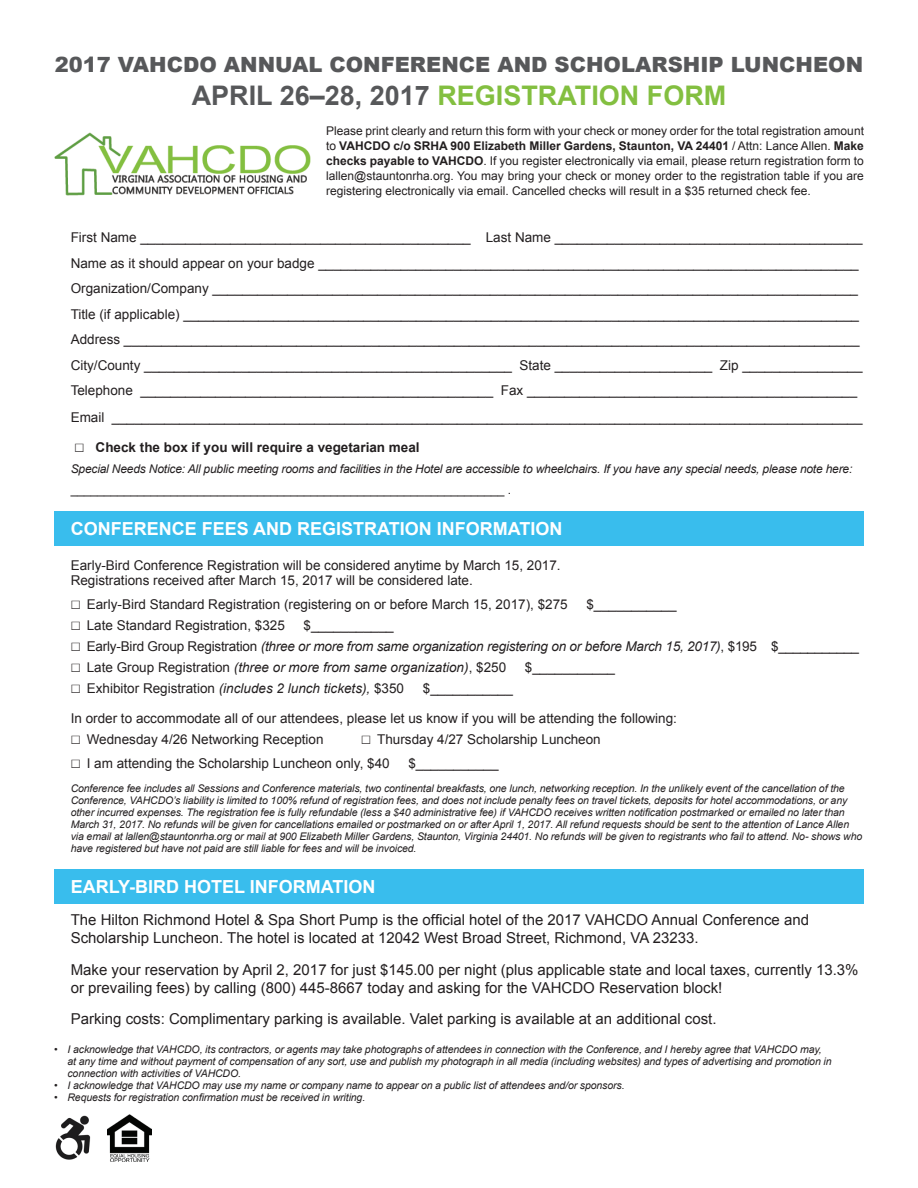
<style>
.page{position:relative;width:918px;height:1188px;background:#fff}
.page>*{position:absolute;margin:0;border:0;box-sizing:border-box;transform-origin:0 0}
.t1{font:700 27px "Arial";color:#83bf40}
.t2{font:900 21px "Arial";color:#57585a}
.t3{font:700 18px "Arial";color:#fff}
.t4{font:15px/18px "Arial";color:#231f20}
.t5{font:13.5px/25.5px "Arial";color:#231f20}
.t6{font:italic 13.5px/21px "Arial";letter-spacing:-.015em;color:#231f20}
.t7{font:700 13.5px "Arial";color:#231f20}
.t8{font:12px/15px "Arial";color:#231f20;text-align:justify}
.t9{font:italic 12px "Arial";letter-spacing:-.015em;color:#231f20}
.t10{font:italic 10.5px/12px "Arial";letter-spacing:-.01em;color:#231f20}
.s1{color:#57585a}
.s2{font-weight:700}
.s3{font-family:"Arial Unicode MS";font-weight:400}
.s4{font-family:"Arial Unicode MS"}
.s5{font-style:normal}
.s6{font-family:"Arial Unicode MS";font-style:normal}
.s7{font-style:italic}
</style>
<div class="page">
<img style="left:55px;top:1115px;width:36px;height:45px">
<img style="left:54px;top:132px;width:257px;height:64px">
<div style="left:54px;top:511px;width:810px;height:35px;background:#39bded"></div>
<div style="left:54px;top:869px;width:810px;height:34px;background:#39bded"></div>
<img style="left:107px;top:1115px;width:44px;height:47px">
<h2 class="t2" style="left:55px;top:49px;width:810px">2017 VAHCDO ANNUAL CONFERENCE AND SCHOLARSHIP LUNCHEON</h2>
<h1 class="t1" style="left:192px;top:77px;width:536px"><span class="s1">APRIL 26–28, 2017</span> REGISTRATION FORM</h1>
<p class="t8" style="left:326px;top:123px;width:539px">Please print clearly and return this form with your check or money order for the total registration amount to <span class="s2">VAHCDO c/o SRHA 900 Elizabeth Miller Gardens, Staunton, VA 24401</span> / Attn: Lance Allen. <span class="s2">Make checks payable to VAHCDO</span>. If you register electronically via email, please return registration form to lallen@stauntonrha.org. You may bring your check or money order to the registration table if you are registering electronically via email. Cancelled checks will result in a $35 returned check fee.</p>
<p class="t5" style="left:71px;top:225px;width:793px">First Name ____________________________________________ Last Name _________________________________________ Name as it should appear on your badge ________________________________________________________________________ Organization/Company ______________________________________________________________________________________ Title (if applicable) __________________________________________________________________________________________ Address __________________________________________________________________________________________________ City/County _________________________________________________ State _____________________ Zip ________________ Telephone _______________________________________________ Fax ____________________________________________</p>
<p class="t5" style="left:71px;top:405px;width:793px">Email ____________________________________________________________________________________________________</p>
<p class="t7" style="left:74px;top:438px;width:347px"><span class="s3">☐</span> Check the box if you will require a vegetarian meal</p>
<p class="t9" style="left:71px;top:461px;width:783px">Special Needs Notice: All public meeting rooms and facilities in the Hotel are accessible to wheelchairs. If you have any special needs, please note here:</p>
<p class="t8" style="left:71px;top:482px;width:442px">_________________________________________________________________ .</p>
<h3 class="t3" style="left:71px;top:517px;width:493px">CONFERENCE FEES AND REGISTRATION INFORMATION</h3>
<p class="t5" style="left:71px;top:558px;width:491px;line-height:15px">Early-Bird Conference Registration will be considered anytime by March 15, 2017.<br>Registrations received after March 15, 2017 will be considered late.</p>
<p class="t5" style="left:71px;top:592px;width:498px"><span class="s4">☐</span> Early-Bird Standard Registration (registering on or before March 15, 2017), $275</p>
<p class="t5" style="left:586px;top:592px;width:92px">$___________</p>
<p class="t5" style="left:71px;top:613px;width:216px"><span class="s4">☐</span> Late Standard Registration, $325</p>
<p class="t6" style="left:71px;top:615px;width:790px;text-indent:233px"><span class="s5">$___________<br></span><span class="s6">☐</span> <span class="s5">Early-Bird Group Registration</span> (three or more from same organization registering on or before March 15, 2017)<span class="s5">, $195 $___________ </span><span class="s6">☐</span> <span class="s5">Late Group Registration</span> (three or more from same organization)<span class="s5">, $250</span></p>
<p class="t5" style="left:525px;top:655px;width:92px">$___________</p>
<p class="t5" style="left:71px;top:676px;width:335px"><span class="s4">☐</span> Exhibitor Registration <span class="s7">(includes 2 lunch tickets),</span> $350</p>
<p class="t5" style="left:423px;top:676px;width:92px">$___________</p>
<p class="t5" style="left:71px;top:708px;width:608px;line-height:21px">In order to accommodate all of our attendees, please let us know if you will be attending the following: <span class="s4">☐</span> Wednesday 4/26 Networking Reception</p>
<p class="t5" style="left:71px;top:728px;width:532px;line-height:24px;text-indent:290px"><span class="s4">☐</span> Thursday 4/27 Scholarship Luncheon <span class="s4">☐</span> I am attending the Scholarship Luncheon only, $40</p>
<p class="t5" style="left:408px;top:751px;width:92px">$___________</p>
<p class="t10" style="left:71px;top:783px;width:793px">Conference fee includes all Sessions and Conference materials, two continental breakfasts, one lunch, networking reception. In the unlikely event of the cancellation of the Conference, VAHCDO’s liability is limited to 100% refund of registration fees, and does not include penalty fees on travel tickets, deposits for hotel accommodations, or any other incurred expenses. The registration fee is fully refundable (less a $40 administrative fee) if VAHCDO receives written notification postmarked or emailed no later than March 31, 2017. No refunds will be given for cancellations emailed or postmarked on or after April 1, 2017. All refund requests should be sent to the attention of Lance Allen via email at lallen@stauntonrha.org or mail at 900 Elizabeth Miller Gardens, Staunton, Virginia 24401. No refunds will be given to registrants who fail to attend. No- shows who have registered but have not paid are still liable for fees and will be invoiced.</p>
<h3 class="t3" style="left:71px;top:874px;width:306px">EARLY-BIRD HOTEL INFORMATION</h3>
<p class="t4" style="left:71px;top:911px;width:740px">The Hilton Richmond Hotel &amp; Spa Short Pump is the official hotel of the 2017 VAHCDO Annual Conference and<br>Scholarship Luncheon. The hotel is located at 12042 West Broad Street, Richmond, VA 23233.</p>
<p class="t4" style="left:71px;top:961px;width:789px">Make your reservation by April 2, 2017 for just $145.00 per night (plus applicable state and local taxes, currently 13.3% or prevailing fees) by calling (800) 445-8667 today and asking for the VAHCDO Reservation block!</p>
<p class="t4" style="left:71px;top:1010px;width:647px">Parking costs: Complimentary parking is available. Valet parking is available at an additional cost.</p>
<p class="t10" style="left:68px;top:1044px;width:766px;text-indent:-14px">• I acknowledge that VAHCDO, its contractors, or agents may take photographs of attendees in connection with the Conference, and I hereby agree that VAHCDO may, at any time and without payment of compensation of any sort, use and publish my photograph in all media (including websites) and types of advertising and promotion in connection with activities of VAHCDO.</p>
<p class="t10" style="left:54px;top:1080px;width:572px">• I acknowledge that VAHCDO may use my name or company name to appear on a public list of attendees and/or sponsors.</p>
<p class="t10" style="left:54px;top:1092px;width:313px">• Requests for registration confirmation must be received in writing.</p>
</div>
